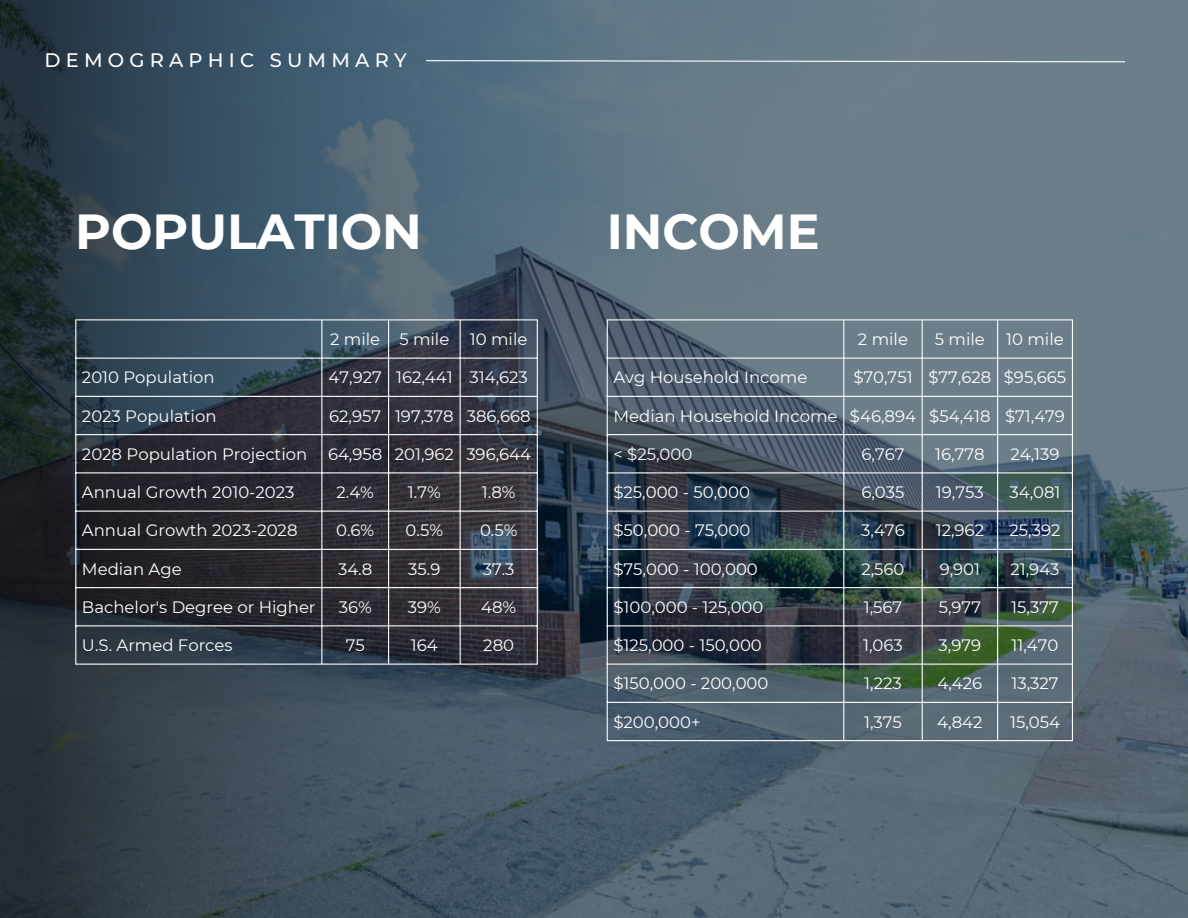
<style>
.page{position:relative;width:1188px;height:918px;background:#fff}
.page>*{position:absolute;margin:0;border:0;box-sizing:border-box;transform-origin:0 0}
.t1{font:700 49.05px "Montserrat";color:#fff}
.t2{font:500 19.5px "Montserrat";letter-spacing:.265em;color:#fff}
.t3{font:16.5px "Montserrat";color:#fff}
</style>
<div class="page">
<img style="left:835px;top:0;width:353px;height:918px">
<img style="left:0;top:0;width:835px;height:918px">
<hr style="left:75px;top:320px;width:1px;height:344px;background:#fff">
<hr style="left:321px;top:320px;width:1px;height:344px;background:#fff">
<hr style="left:388px;top:320px;width:1px;height:344px;background:#fff">
<hr style="left:460px;top:320px;width:1px;height:344px;background:#fff">
<hr style="left:537px;top:320px;width:1px;height:344px;background:#fff">
<hr style="left:75px;top:319px;width:463px;height:1px;background:#fff">
<hr style="left:75px;top:358px;width:463px;height:1px;background:#fff">
<hr style="left:75px;top:396px;width:463px;height:1px;background:#fff">
<hr style="left:75px;top:434px;width:463px;height:1px;background:#fff">
<hr style="left:75px;top:472px;width:463px;height:1px;background:#fff">
<hr style="left:75px;top:511px;width:463px;height:1px;background:#fff">
<hr style="left:75px;top:549px;width:463px;height:1px;background:#fff">
<hr style="left:75px;top:587px;width:463px;height:1px;background:#fff">
<hr style="left:75px;top:625px;width:463px;height:1px;background:#fff">
<hr style="left:75px;top:664px;width:463px;height:1px;background:#fff">
<hr style="left:607px;top:320px;width:1px;height:420px;background:#fff">
<hr style="left:843px;top:320px;width:1px;height:420px;background:#fff">
<hr style="left:922px;top:320px;width:1px;height:420px;background:#fff">
<hr style="left:997px;top:320px;width:1px;height:420px;background:#fff">
<hr style="left:1072px;top:320px;width:1px;height:420px;background:#fff">
<hr style="left:607px;top:319px;width:466px;height:1px;background:#fff">
<hr style="left:607px;top:358px;width:466px;height:1px;background:#fff">
<hr style="left:607px;top:396px;width:466px;height:1px;background:#fff">
<hr style="left:607px;top:434px;width:466px;height:1px;background:#fff">
<hr style="left:607px;top:472px;width:466px;height:1px;background:#fff">
<hr style="left:607px;top:511px;width:466px;height:1px;background:#fff">
<hr style="left:607px;top:549px;width:466px;height:1px;background:#fff">
<hr style="left:607px;top:587px;width:466px;height:1px;background:#fff">
<hr style="left:607px;top:625px;width:466px;height:1px;background:#fff">
<hr style="left:607px;top:664px;width:466px;height:1px;background:#fff">
<hr style="left:607px;top:702px;width:466px;height:1px;background:#fff">
<hr style="left:607px;top:740px;width:466px;height:1px;background:#fff">
<svg style="left:425px;top:60px;width:701px;height:3px;background:#9daab3"></svg>
<p class="t2" style="left:45px;top:49px;width:364px">DEMOGRAPHIC SUMMARY</p>
<p class="t1" style="left:75px;top:202px;width:348px">POPULATION</p>
<p class="t1" style="left:607px;top:202px;width:214px">INCOME</p>
<p class="t3" style="left:330px;top:329px;width:52px">2 mile</p>
<p class="t3" style="left:399px;top:329px;width:51px">5 mile</p>
<p class="t3" style="left:470px;top:329px;width:59px">10 mile</p>
<p class="t3" style="left:858px;top:329px;width:52px">2 mile</p>
<p class="t3" style="left:935px;top:329px;width:51px">5 mile</p>
<p class="t3" style="left:1006px;top:329px;width:59px">10 mile</p>
<h1 class="t3" style="left:82px;top:367px;width:134px">2010 Population</h1>
<p class="t3" style="left:329px;top:367px;width:55px">47,927</p>
<p class="t3" style="left:396px;top:367px;width:58px">162,441</p>
<p class="t3" style="left:470px;top:367px;width:60px">314,623</p>
<p class="t3" style="left:82px;top:406px;width:136px">2023 Population</p>
<p class="t3" style="left:329px;top:406px;width:54px">62,957</p>
<p class="t3" style="left:395px;top:406px;width:60px">197,378</p>
<p class="t3" style="left:467px;top:406px;width:65px">386,668</p>
<p class="t3" style="left:82px;top:444px;width:227px">2028 Population Projection</p>
<p class="t3" style="left:328px;top:444px;width:56px">64,958</p>
<p class="t3" style="left:395px;top:444px;width:61px">201,962</p>
<p class="t3" style="left:466px;top:444px;width:66px">396,644</p>
<p class="t3" style="left:82px;top:482px;width:214px">Annual Growth 2010-2023</p>
<p class="t3" style="left:337px;top:482px;width:39px">2.4%</p>
<p class="t3" style="left:408px;top:482px;width:34px">1.7%</p>
<p class="t3" style="left:482px;top:482px;width:35px">1.8%</p>
<p class="t3" style="left:82px;top:520px;width:217px">Annual Growth 2023-2028</p>
<p class="t3" style="left:336px;top:520px;width:40px">0.6%</p>
<p class="t3" style="left:406px;top:520px;width:39px">0.5%</p>
<p class="t3" style="left:480px;top:520px;width:39px">0.5%</p>
<p class="t3" style="left:82px;top:559px;width:101px">Median Age</p>
<p class="t3" style="left:338px;top:559px;width:36px">34.8</p>
<p class="t3" style="left:408px;top:559px;width:34px">35.9</p>
<p class="t3" style="left:483px;top:559px;width:33px">37.3</p>
<p class="t3" style="left:82px;top:597px;width:235px">Bachelor's Degree or Higher</p>
<p class="t3" style="left:339px;top:597px;width:35px">36%</p>
<p class="t3" style="left:408px;top:597px;width:35px">39%</p>
<p class="t3" style="left:481px;top:597px;width:37px">48%</p>
<p class="t3" style="left:82px;top:635px;width:152px">U.S. Armed Forces</p>
<p class="t3" style="left:346px;top:635px;width:21px">75</p>
<p class="t3" style="left:411px;top:635px;width:28px">164</p>
<p class="t3" style="left:483px;top:635px;width:32px">280</p>
<p class="t3" style="left:613px;top:367px;width:195px">Avg Household Income</p>
<h1 class="t3" style="left:853px;top:367px;width:61px">$70,751</h1>
<p class="t3" style="left:928px;top:367px;width:65px">$77,628</p>
<p class="t3" style="left:1004px;top:367px;width:64px">$95,665</p>
<p class="t3" style="left:613px;top:406px;width:226px">Median Household Income</p>
<p class="t3" style="left:850px;top:406px;width:68px">$46,894</p>
<p class="t3" style="left:929px;top:406px;width:63px">$54,418</p>
<p class="t3" style="left:1005px;top:406px;width:61px">$71,479</p>
<p class="t3" style="left:613px;top:444px;width:80px">&lt; $25,000</p>
<p class="t3" style="left:861px;top:444px;width:45px">6,767</p>
<p class="t3" style="left:935px;top:444px;width:51px">16,778</p>
<p class="t3" style="left:1011px;top:444px;width:51px">24,139</p>
<p class="t3" style="left:613px;top:482px;width:138px">$25,000 - 50,000</p>
<p class="t3" style="left:861px;top:482px;width:45px">6,035</p>
<p class="t3" style="left:936px;top:482px;width:49px">19,753</p>
<p class="t3" style="left:1009px;top:482px;width:53px">34,081</p>
<p class="t3" style="left:613px;top:520px;width:138px">$50,000 - 75,000</p>
<p class="t3" style="left:861px;top:520px;width:45px">3,476</p>
<p class="t3" style="left:936px;top:520px;width:50px">12,962</p>
<p class="t3" style="left:1010px;top:520px;width:52px">25,392</p>
<p class="t3" style="left:613px;top:559px;width:146px">$75,000 - 100,000</p>
<p class="t3" style="left:861px;top:559px;width:45px">2,560</p>
<p class="t3" style="left:940px;top:559px;width:42px">9,901</p>
<p class="t3" style="left:1011px;top:559px;width:51px">21,943</p>
<p class="t3" style="left:613px;top:597px;width:152px">$100,000 - 125,000</p>
<p class="t3" style="left:864px;top:597px;width:40px">1,567</p>
<p class="t3" style="left:939px;top:597px;width:44px">5,977</p>
<p class="t3" style="left:1011px;top:597px;width:49px">15,377</p>
<p class="t3" style="left:613px;top:635px;width:150px">$125,000 - 150,000</p>
<p class="t3" style="left:863px;top:635px;width:41px">1,063</p>
<p class="t3" style="left:939px;top:635px;width:44px">3,979</p>
<p class="t3" style="left:1012px;top:635px;width:48px">11,470</p>
<p class="t3" style="left:613px;top:673px;width:156px">$150,000 - 200,000</p>
<p class="t3" style="left:864px;top:673px;width:39px">1,223</p>
<p class="t3" style="left:938px;top:673px;width:46px">4,426</p>
<p class="t3" style="left:1011px;top:673px;width:49px">13,327</p>
<p class="t3" style="left:613px;top:712px;width:89px">$200,000+</p>
<p class="t3" style="left:864px;top:712px;width:39px">1,375</p>
<p class="t3" style="left:937px;top:712px;width:47px">4,842</p>
<p class="t3" style="left:1010px;top:712px;width:51px">15,054</p>
</div>
